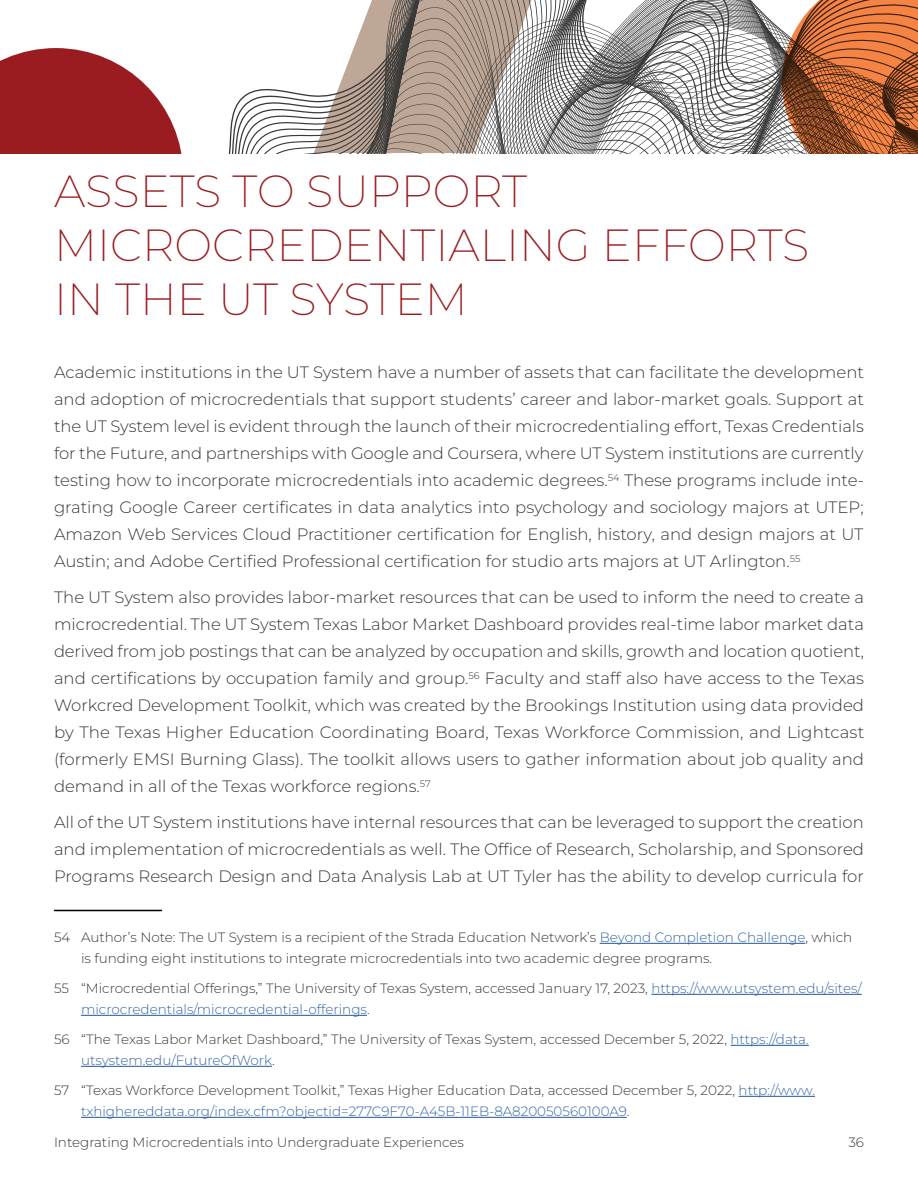
<style>
.page{position:relative;width:918px;height:1188px;background:#fff}
.page>*{position:absolute;margin:0;border:0;box-sizing:border-box;transform-origin:0 0}
.t1{font:200 45px/54px "Montserrat";color:#9a1c20}
.t2{font:100 16.5px/27px "Montserrat";color:#383839;text-align:justify}
.t3{font:100 13.5px/21px "Montserrat";color:#383839}
.s1{color:#3666a4}
</style>
<div class="page">
<hr style="left:54px;top:910px;width:108px;height:1px;background:#000">
<hr style="left:600px;top:943px;width:205px;height:1px;background:#3666a4">
<hr style="left:651px;top:994px;width:211px;height:1px;background:#3666a4">
<hr style="left:81px;top:1015px;width:286px;height:1px;background:#3666a4">
<hr style="left:731px;top:1045px;width:78px;height:1px;background:#3666a4">
<hr style="left:81px;top:1066px;width:191px;height:1px;background:#3666a4">
<hr style="left:739px;top:1096px;width:76px;height:1px;background:#3666a4">
<hr style="left:81px;top:1117px;width:546px;height:1px;background:#3666a4">
<svg style="left:0;top:0;width:918px;height:153px"></svg>
<h1 class="t1" style="left:54px;top:163px;width:757px">ASSETS TO SUPPORT<br>MICROCREDENTIALING EFFORTS<br>IN THE UT SYSTEM</h1>
<p class="t2" style="left:54px;top:359px;width:812px">Academic institutions in the UT System have a number of assets that can facilitate the development and adoption of microcredentials that support students’ career and labor-market goals. Support at the UT System level is evident through the launch of their microcredentialing effort, Texas Credentials for the Future, and partnerships with Google and Coursera, where UT System institutions are currently testing how to incorporate microcredentials into academic degrees.<sup>54</sup> These programs include inte&shy;grating Google Career certificates in data analytics into psychology and sociology majors at UTEP; Amazon Web Services Cloud Practitioner certification for English, history, and design majors at UT Austin; and Adobe Certified Professional certification for studio arts majors at UT Arlington.<sup>55</sup></p>
<p class="t2" style="left:54px;top:584px;width:812px">The UT System also provides labor-market resources that can be used to inform the need to create a microcredential. The UT System Texas Labor Market Dashboard provides real-time labor market data derived from job postings that can be analyzed by occupation and skills, growth and location quotient, and certifications by occupation family and group.<sup>56</sup> Faculty and staff also have access to the Texas Workcred Development Toolkit, which was created by the Brookings Institution using data provided by The Texas Higher Education Coordinating Board, Texas Workforce Commission, and Lightcast (formerly EMSI Burning Glass). The toolkit allows users to gather information about job quality and demand in all of the Texas workforce regions.<sup>57</sup></p>
<p class="t2" style="left:54px;top:809px;width:812px">All of the UT System institutions have internal resources that can be leveraged to support the creation and implementation of microcredentials as well. The Office of Research, Scholarship, and Sponsored Programs Research Design and Data Analysis Lab at UT Tyler has the ability to develop curricula for</p>
<p class="t3" style="left:81px;top:926px;width:773px;text-indent:-27px">54 Author’s Note: The UT System is a recipient of the Strada Education Network’s <span class="s1">Beyond Completion Challenge</span>, which is funding eight institutions to integrate microcredentials into two academic degree programs.</p>
<p class="t3" style="left:81px;top:977px;width:782px;text-indent:-27px">55 “Microcredential Offerings,” The University of Texas System, accessed January 17, 2023, <span class="s1">https://www.utsystem.edu/sites/ microcredentials/microcredential-offerings</span>.</p>
<p class="t3" style="left:81px;top:1028px;width:729px;text-indent:-27px">56 “The Texas Labor Market Dashboard,” The University of Texas System, accessed December 5, 2022, <span class="s1">https://data. utsystem.edu/FutureOfWork</span>.</p>
<p class="t3" style="left:81px;top:1079px;width:736px;text-indent:-27px">57 “Texas Workforce Development Toolkit,” Texas Higher Education Data, accessed December 5, 2022, <span class="s1">http://www. txhighereddata.org/index.cfm?objectid=277C9F70-A45B-11EB-8A820050560100A9</span>.</p>
<p class="t3" style="left:54px;top:1131px;width:412px">Integrating Microcredentials into Undergraduate Experiences</p>
<p class="t3" style="left:848px;top:1131px;width:17px">36</p>
</div>
